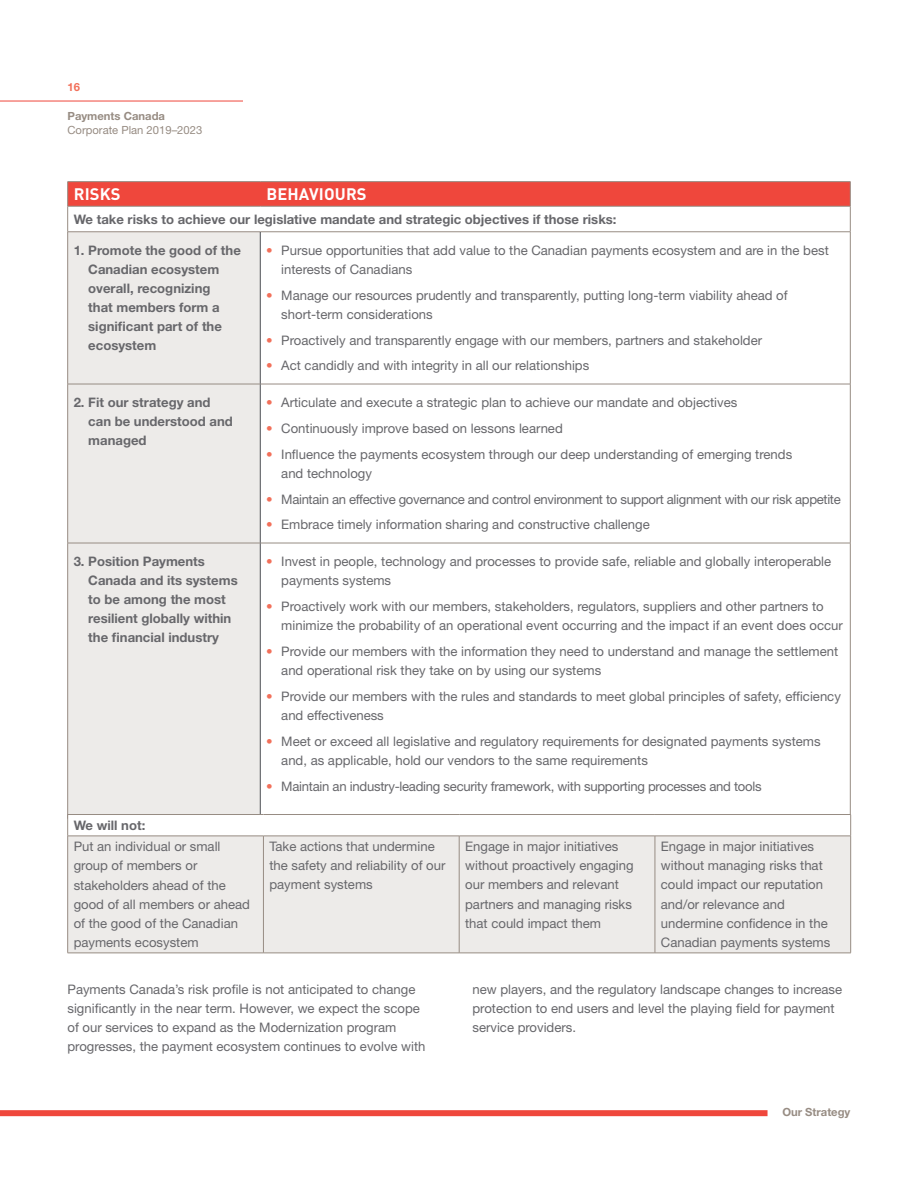
<style>
.page{position:relative;width:918px;height:1188px;background:#fff}
.page>*{position:absolute;margin:0;border:0;box-sizing:border-box;transform-origin:0 0}
.t1{font:700 16.5px "DIN Pro";letter-spacing:.01em;color:#fff}
.t2{font:13.2px/19px "Helvetica Neue LT Std";color:#67676b}
.t3{font:700 13.2px/19px "Helvetica Neue LT Std";color:#67676b}
.t4{font:13.2px "Helvetica Neue LT Std";letter-spacing:-.025em;color:#67676b}
.t5{font:13.2px "Helvetica Neue LT Std";letter-spacing:-.02em;color:#67676b}
.t6{font:700 11.25px "Helvetica Neue LT Std";color:#978c83}
.t7{font:11.25px "Helvetica Neue LT Std";color:#978c83}
.t8{font:700 11.25px "Helvetica Neue LT Std";color:#f2705a}
.s1{font-weight:900;color:#f2705a}
</style>
<div class="page">
<hr style="left:0;top:101px;width:243px;height:1px;background:#ef473c">
<div style="left:0;top:1110px;width:768px;height:6px;background:#ef473c"></div>
<div style="left:68px;top:233px;width:192px;height:581px;background:#edebe9"></div>
<hr style="left:68px;top:232px;width:192px;height:1px;background:#978c83">
<hr style="left:260px;top:232px;width:591px;height:1px;background:#978c83">
<hr style="left:260px;top:384px;width:591px;height:1px;background:#978c83">
<hr style="left:260px;top:543px;width:591px;height:1px;background:#978c83">
<hr style="left:68px;top:181px;width:192px;height:1px;background:#978c83">
<hr style="left:260px;top:181px;width:591px;height:1px;background:#978c83">
<svg style="left:67px;top:182px;width:784px;height:50px"></svg>
<hr style="left:67px;top:232px;width:1px;height:152px;background:#978c83">
<hr style="left:850px;top:232px;width:1px;height:152px;background:#978c83">
<hr style="left:67px;top:384px;width:1px;height:159px;background:#978c83">
<hr style="left:850px;top:384px;width:1px;height:159px;background:#978c83">
<hr style="left:67px;top:543px;width:1px;height:275px;background:#978c83">
<hr style="left:850px;top:543px;width:1px;height:275px;background:#978c83">
<hr style="left:260px;top:232px;width:1px;height:152px;background:#4d4f54">
<hr style="left:260px;top:384px;width:1px;height:159px;background:#4d4f54">
<hr style="left:260px;top:543px;width:1px;height:275px;background:#4d4f54">
<hr style="left:68px;top:384px;width:192px;height:1px;background:#978c83">
<hr style="left:68px;top:543px;width:192px;height:1px;background:#978c83">
<div style="left:68px;top:815px;width:783px;height:21px;background:#fff"></div>
<div style="left:68px;top:837px;width:782px;height:116px;background:#edebe9"></div>
<hr style="left:68px;top:836px;width:195px;height:1px;background:#978c83">
<hr style="left:263px;top:836px;width:196px;height:1px;background:#978c83">
<hr style="left:459px;top:836px;width:196px;height:1px;background:#978c83">
<hr style="left:655px;top:836px;width:196px;height:1px;background:#978c83">
<hr style="left:263px;top:836px;width:1px;height:117px;background:#978c83">
<hr style="left:459px;top:836px;width:1px;height:117px;background:#978c83">
<hr style="left:655px;top:836px;width:1px;height:117px;background:#978c83">
<hr style="left:68px;top:814px;width:195px;height:1px;background:#978c83">
<svg style="left:67px;top:818px;width:1px;height:18px"></svg>
<hr style="left:263px;top:814px;width:196px;height:1px;background:#978c83">
<hr style="left:459px;top:814px;width:196px;height:1px;background:#978c83">
<hr style="left:655px;top:814px;width:196px;height:1px;background:#978c83">
<svg style="left:850px;top:815px;width:1px;height:21px"></svg>
<hr style="left:67px;top:836px;width:1px;height:117px;background:#978c83">
<hr style="left:850px;top:836px;width:1px;height:117px;background:#978c83">
<hr style="left:68px;top:953px;width:195px;height:1px;background:#978c83">
<hr style="left:263px;top:953px;width:196px;height:1px;background:#978c83">
<hr style="left:459px;top:953px;width:196px;height:1px;background:#978c83">
<hr style="left:655px;top:953px;width:196px;height:1px;background:#978c83">
<p class="t8" style="left:68px;top:80px;width:14px">16</p>
<p class="t6" style="left:68px;top:109px;width:99px">Payments Canada</p>
<p class="t7" style="left:68px;top:123px;width:136px">Corporate Plan 2019–2023</p>
<p class="t1" style="left:74px;top:183px;width:48px">RISKS</p>
<p class="t1" style="left:266px;top:183px;width:102px">BEHAVIOURS</p>
<p class="t3" style="left:74px;top:209px;width:544px">We take risks to achieve our legislative mandate and strategic objectives if those risks:</p>
<p class="t3" style="left:88px;top:240px;width:154px;text-indent:-15px">1. Promote the good of the<br>Canadian ecosystem overall, recognizing<br>that members form a significant part of the ecosystem</p>
<p class="t2" style="left:281px;top:240px;width:549px;text-indent:-15px"><span class="s1">•</span> Pursue opportunities that add value to the Canadian payments ecosystem and are in the best interests of Canadians</p>
<p class="t2" style="left:281px;top:285px;width:508px;text-indent:-15px"><span class="s1">•</span> Manage our resources prudently and transparently, putting long-term viability ahead of short-term considerations</p>
<p class="t2" style="left:266px;top:330px;width:497px"><span class="s1">•</span> Proactively and transparently engage with our members, partners and stakeholder</p>
<p class="t2" style="left:266px;top:356px;width:324px"><span class="s1">•</span> Act candidly and with integrity in all our relationships</p>
<p class="t3" style="left:88px;top:392px;width:146px;text-indent:-15px">2. Fit our strategy and can be understood and managed</p>
<p class="t2" style="left:266px;top:392px;width:473px"><span class="s1">•</span> Articulate and execute a strategic plan to achieve our mandate and objectives</p>
<p class="t2" style="left:266px;top:418px;width:298px"><span class="s1">•</span> Continuously improve based on lessons learned</p>
<p class="t2" style="left:281px;top:444px;width:512px;text-indent:-15px"><span class="s1">•</span> Influence the payments ecosystem through our deep understanding of emerging trends and technology</p>
<p class="t4" style="left:266px;top:491px;width:576px"><span class="s1">•</span> Maintain an effective governance and control environment to support alignment with our risk appetite</p>
<p class="t2" style="left:266px;top:515px;width:385px"><span class="s1">•</span> Embrace timely information sharing and constructive challenge</p>
<p class="t3" style="left:88px;top:551px;width:151px;text-indent:-15px">3. Position Payments<br>Canada and its systems to be among the most resilient globally within the financial industry</p>
<p class="t2" style="left:281px;top:551px;width:551px;text-indent:-15px"><span class="s1">•</span> Invest in people, technology and processes to provide safe, reliable and globally interoperable payments systems</p>
<p class="t2" style="left:281px;top:596px;width:563px;text-indent:-15px"><span class="s1">•</span> Proactively work with our members, stakeholders, regulators, suppliers and other partners to minimize the probability of an operational event occurring and the impact if an event does occur</p>
<p class="t2" style="left:281px;top:641px;width:559px;text-indent:-15px"><span class="s1">•</span> Provide our members with the information they need to understand and manage the settlement and operational risk they take on by using our systems</p>
<p class="t2" style="left:281px;top:686px;width:561px;text-indent:-15px"><span class="s1">•</span> Provide our members with the rules and standards to meet global principles of safety, efficiency and effectiveness</p>
<p class="t2" style="left:281px;top:731px;width:541px;text-indent:-15px"><span class="s1">•</span> Meet or exceed all legislative and regulatory requirements for designated payments systems and, as applicable, hold our vendors to the same requirements</p>
<p class="t5" style="left:266px;top:778px;width:497px"><span class="s1">•</span> Maintain an industry-leading security framework, with supporting processes and tools</p>
<p class="t3" style="left:74px;top:815px;width:73px">We will not:</p>
<p class="t2" style="left:74px;top:837px;width:178px">Put an individual or small group of members or stakeholders ahead of the good of all members or ahead of the good of the Canadian payments ecosystem</p>
<p class="t2" style="left:269px;top:837px;width:177px">Take actions that undermine the safety and reliability of our payment systems</p>
<p class="t2" style="left:465px;top:837px;width:170px">Engage in major initiatives without proactively engaging our members and relevant partners and managing risks that could impact them</p>
<p class="t2" style="left:661px;top:837px;width:171px">Engage in major initiatives without managing risks that could impact our reputation and/or relevance and undermine confidence in the<br>Canadian payments systems</p>
<p class="t2" style="left:68px;top:979px;width:360px">Payments Canada’s risk profile is not anticipated to change significantly in the near term. However, we expect the scope of our services to expand as the Modernization program progresses, the payment ecosystem continues to evolve with</p>
<p class="t2" style="left:473px;top:979px;width:371px">new players, and the regulatory landscape changes to increase protection to end users and level the playing field for payment service providers.</p>
<p class="t6" style="left:782px;top:1105px;width:70px">Our Strategy</p>
</div>
